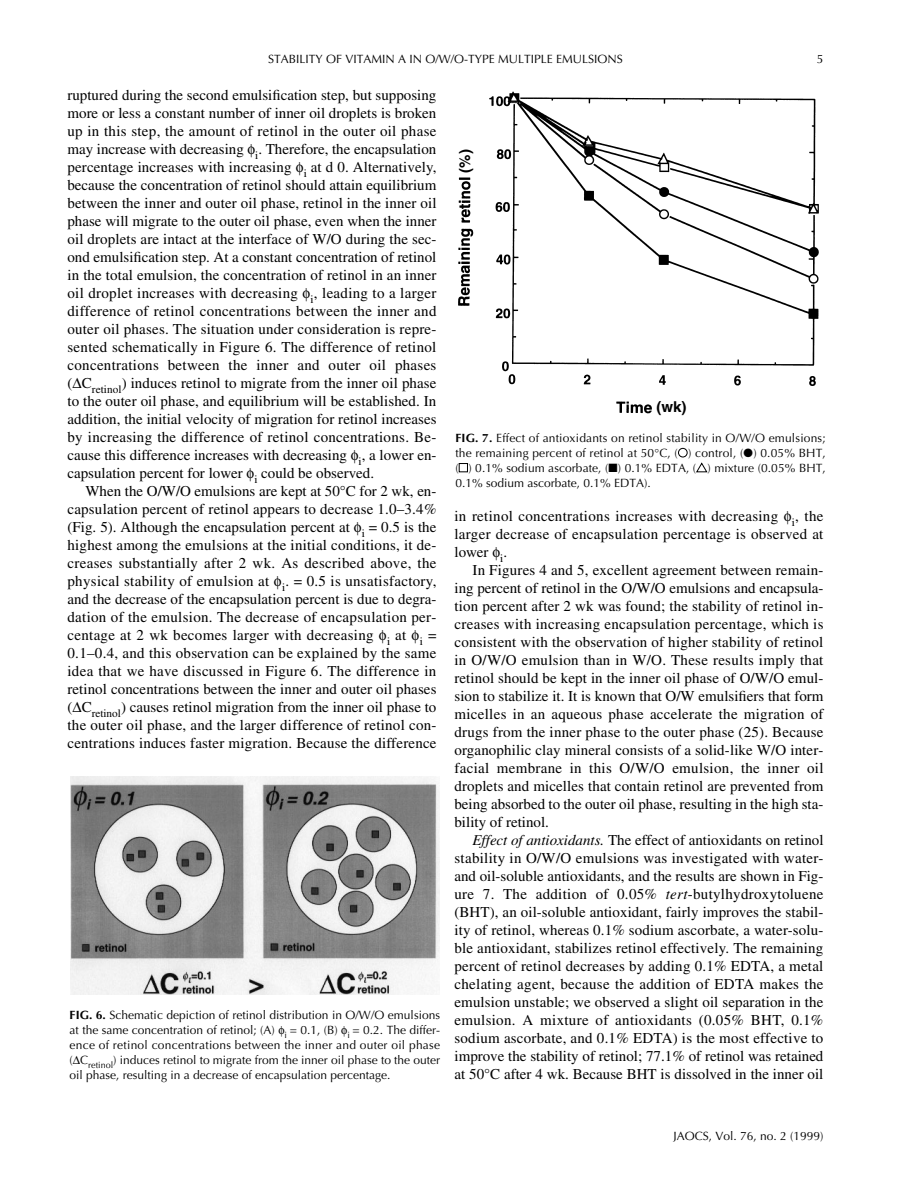
<style>
.page{position:relative;width:918px;height:1188px;background:#fff}
.page>*{position:absolute;margin:0;border:0;box-sizing:border-box;transform-origin:0 0}
.t1{font:15px/18px "Times";color:#000;text-align:justify}
.t2{font:700 15px "Helvetica";color:#000}
.t3{font:12px/15px "Optima";color:#000;text-align:justify}
.s1{font-weight:700}
.s2{color:#fff}
.s3{font-style:italic}
</style>
<div class="page">
<img style="left:71px;top:776px;width:369px;height:219px">
<img style="left:458px;top:91px;width:361px;height:323px">
<p class="t3" style="left:268px;top:53px;width:356px">STABILITY OF VITAMIN A IN O/W/O-TYPE MULTIPLE EMULSIONS</p>
<p class="t3" style="left:817px;top:53px;width:8px">5</p>
<p class="t1" style="left:67px;top:88px;width:371px">ruptured during the second emulsification step, but supposing more or less a constant number of inner oil droplets is broken up in this step, the amount of retinol in the outer oil phase may increase with decreasing <sub>i</sub>. Therefore, the encapsulation percentage increases with increasing <sub>i</sub> at d 0. Alternatively, because the concentration of retinol should attain equilibrium between the inner and outer oil phase, retinol in the inner oil phase will migrate to the outer oil phase, even when the inner oil droplets are intact at the interface of W/O during the sec&shy;ond emulsification step. At a constant concentration of retinol in the total emulsion, the concentration of retinol in an inner oil droplet increases with decreasing <sub>i</sub>, leading to a larger difference of retinol concentrations between the inner and outer oil phases. The situation under consideration is repre&shy;sented schematically in Figure 6. The difference of retinol concentrations between the inner and outer oil phases (∆C<sub>retinol</sub>) induces retinol to migrate from the inner oil phase to the outer oil phase, and equilibrium will be established. In addition, the initial velocity of migration for retinol increases by increasing the difference of retinol concentrations. Be&shy;cause this difference increases with decreasing <sub>i</sub>, a lower en&shy;capsulation percent for lower <sub>i</sub> could be observed.</p>
<p class="t1" style="left:67px;top:484px;width:371px;text-indent:18px">When the O/W/O emulsions are kept at 50°C for 2 wk, en&shy;capsulation percent of retinol appears to decrease 1.0–3.4% (Fig. 5). Although the encapsulation percent at <sub>i</sub> = 0.5 is the highest among the emulsions at the initial conditions, it de&shy;creases substantially after 2 wk. As described above, the physical stability of emulsion at <sub>i</sub>. = 0.5 is unsatisfactory, and the decrease of the encapsulation percent is due to degra&shy;dation of the emulsion. The decrease of encapsulation per&shy;centage at 2 wk becomes larger with decreasing <sub>i</sub> at <sub>i</sub> = 0.1–0.4, and this observation can be explained by the same idea that we have discussed in Figure 6. The difference in retinol concentrations between the inner and outer oil phases (∆C<sub>retinol</sub>) causes retinol migration from the inner oil phase to the outer oil phase, and the larger difference of retinol con&shy;centrations induces faster migration. Because the difference</p>
<p class="t3" style="left:70px;top:1008px;width:372px"><span class="s1">FIG. 6.</span> Schematic depiction of retinol distribution in O/W/O emulsions at the same concentration of retinol; (A) <sub>i</sub> = 0.1, (B) <sub>i</sub> = 0.2. The differ&shy;ence of retinol concentrations between the inner and outer oil phase (∆C<sub>retinol</sub>) induces retinol to migrate from the inner oil phase to the outer oil phase, resulting in a decrease of encapsulation percentage.</p>
<p class="t2" style="left:459px;top:173px;width:25px;rotate:-90deg">(%)</p>
<p class="t2" style="left:657px;top:402px;width:31px">(wk)</p>
<p class="t3" style="left:455px;top:431px;width:372px"><span class="s1">FIG. 7.</span> Effect of antioxidants on retinol stability in O/W/O emulsions; the remaining percent of retinol at 50°C, (<span class="s2">●</span>) control, (●) 0.05% BHT, (<span class="s2">■</span>) 0.1% sodium ascorbate, (■) 0.1% EDTA, (<span class="s2">▲</span>) mixture (0.05% BHT, 0.1% sodium ascorbate, 0.1% EDTA).</p>
<p class="t1" style="left:455px;top:509px;width:371px">in retinol concentrations increases with decreasing <sub>i</sub>, the larger decrease of encapsulation percentage is observed at lower <sub>i</sub>.</p>
<p class="t1" style="left:455px;top:563px;width:371px;text-indent:18px">In Figures 4 and 5, excellent agreement between remain&shy;ing percent of retinol in the O/W/O emulsions and encapsula&shy;tion percent after 2 wk was found; the stability of retinol in&shy;creases with increasing encapsulation percentage, which is consistent with the observation of higher stability of retinol in O/W/O emulsion than in W/O. These results imply that retinol should be kept in the inner oil phase of O/W/O emul&shy;sion to stabilize it. It is known that O/W emulsifiers that form micelles in an aqueous phase accelerate the migration of drugs from the inner phase to the outer phase (25). Because organophilic clay mineral consists of a solid-like W/O inter&shy;facial membrane in this O/W/O emulsion, the inner oil droplets and micelles that contain retinol are prevented from being absorbed to the outer oil phase, resulting in the high sta&shy;bility of retinol.</p>
<p class="t1" style="left:455px;top:833px;width:371px;text-indent:18px"><span class="s3">Effect of antioxidants.</span> The effect of antioxidants on retinol stability in O/W/O emulsions was investigated with water&shy;and oil-soluble antioxidants, and the results are shown in Fig&shy;ure 7. The addition of 0.05% <span class="s3">tert</span>-butylhydroxytoluene (BHT), an oil-soluble antioxidant, fairly improves the stabil&shy;ity of retinol, whereas 0.1% sodium ascorbate, a water-solu&shy;ble antioxidant, stabilizes retinol effectively. The remaining percent of retinol decreases by adding 0.1% EDTA, a metal chelating agent, because the addition of EDTA makes the emulsion unstable; we observed a slight oil separation in the emulsion. A mixture of antioxidants (0.05% BHT, 0.1% sodium ascorbate, and 0.1% EDTA) is the most effective to improve the stability of retinol; 77.1% of retinol was retained at 50°C after 4 wk. Because BHT is dissolved in the inner oil</p>
<p class="t3" style="left:673px;top:1130px;width:152px">JAOCS, Vol. 76, no. 2 (1999)</p>
</div>
